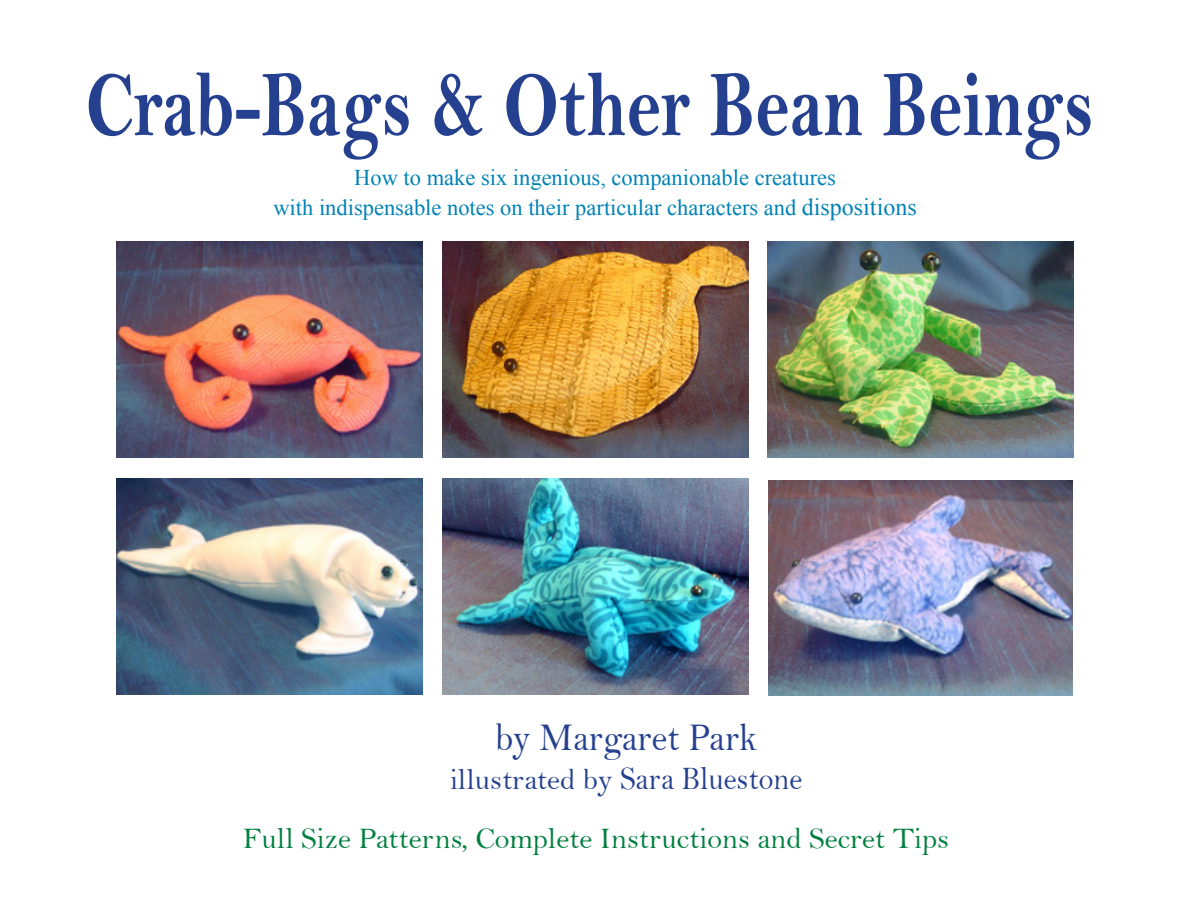
<style>
.page{position:relative;width:1188px;height:918px;background:#fff}
.page>*{position:absolute;margin:0;border:0;box-sizing:border-box;transform-origin:0 0}
.t1{font:93.6px "Bell MT Bold";color:#25408f;scale:.77 1}
.t2{font:39.6px "Bell";color:#25408f;scale:.91 1}
.t3{font:30px/59.8px "Bell";color:#00803f}
.t4{font:22.5px/30px "Times New Roman";color:#0082b5;text-align:center}
.s1{font-size:24px}
.s2{color:#25408f}
.s3{font-size:33px;color:#25408f}
</style>
<div class="page">
<img style="left:117px;top:242px;width:306px;height:216px">
<img style="left:442px;top:242px;width:306px;height:216px">
<img style="left:768px;top:242px;width:306px;height:216px">
<img style="left:117px;top:479px;width:306px;height:216px">
<img style="left:442px;top:479px;width:306px;height:216px">
<img style="left:768px;top:480px;width:304px;height:216px">
<h1 class="t1" style="left:86px;top:49px;width:1311px">Crab-Bags &amp; Other Bean Beings</h1>
<p class="t4" style="left:273px;top:162px;width:645px">How to make six ingenious, companionable creatures<br>with indispensable notes on their particular characters and <span class="s1">dispositions</span></p>
<h2 class="t2" style="left:495px;top:713px;width:290px">by Margaret Park</h2>
<h3 class="t3" style="left:243px;top:749px;width:708px;text-indent:207px"><span class="s2">illustrated by</span> <span class="s3">Sara Bluestone<br></span>Full Size Patterns, Complete Instructions and Secret Tips</h3>
</div>
